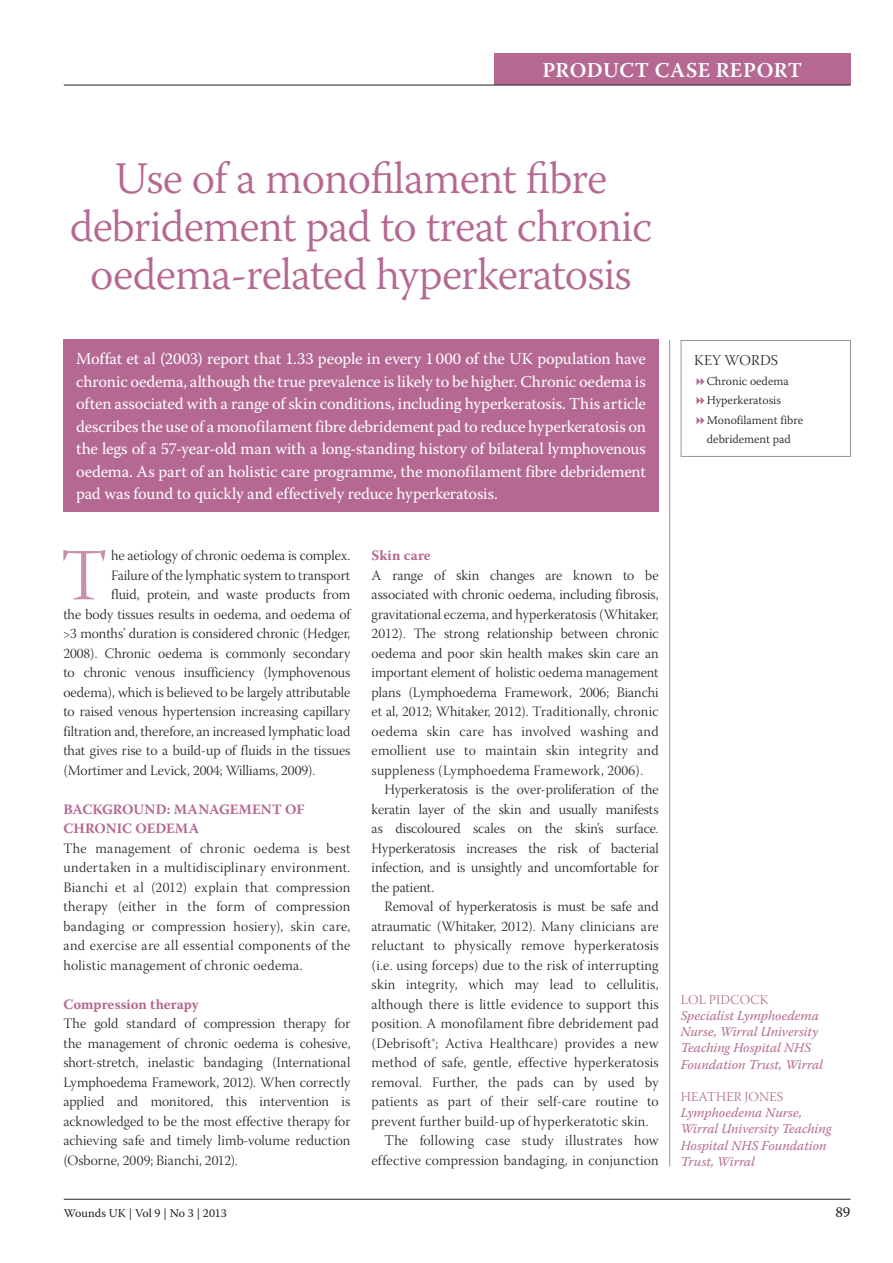
<style>
.page{position:relative;width:893px;height:1263px;background:#fff}
.page>*{position:absolute;margin:0;border:0;box-sizing:border-box;transform-origin:0 0}
.t1{font:73.35px "Warnock Pro Light Subh";color:#c78fac}
.t2{font:300 45px/48px "Warnock Pro";letter-spacing:-.02em;color:#b56891;text-align:center}
.t3{font:600 21px "Warnock Pro";letter-spacing:.025em;color:#fff}
.t4{font:16.5px/22.5px "Warnock Pro";letter-spacing:-.01em;color:#fff;text-align:justify}
.t5{font:15px "Warnock Pro Light Subh";letter-spacing:.01em;color:#231f20}
.t6{font:15px "Warnock Pro";color:#231f20}
.t7{font:14.25px/19.5px "Warnock Pro Light Subh";letter-spacing:.01em;color:#231f20;text-align:justify}
.t8{font:700 14.25px/19.5px "Warnock Pro";color:#b56891}
.t9{font:italic 13.5px/16.2px "Warnock Pro";color:#b56891}
.t10{font:13.5px "Warnock Pro Light Subh";letter-spacing:.015em;color:#b56891}
.t11{font:300 12px/19.5px "Warnock Pro";color:#231f20}
.t12{font:12px "Warnock Pro";letter-spacing:-.005em;color:#231f20}
.s1{font-size:15px}
</style>
<div class="page">
<hr style="left:64px;top:1199px;width:786px;height:1px;background:#231f20">
<div style="left:494px;top:54px;width:356px;height:31px;background:#b56891"></div>
<hr style="left:64px;top:85px;width:786px;height:1px;background:#231f20">
<hr style="left:669px;top:340px;width:1px;height:826px;background:#939598">
<div style="left:63px;top:339px;width:596px;height:173px;background:#b56891"></div>
<div style="left:681px;top:340px;width:170px;height:117px;border:1px solid #939598"></div>
<h3 class="t3" style="left:542px;top:58px;width:261px">PRODUCT CASE REPORT</h3>
<h2 class="t2" style="left:70px;top:154px;width:584px">Use of a monofilament fibre debridement pad to treat chronic oedema-related hyperkeratosis</h2>
<p class="t4" style="left:76px;top:347px;width:571px">Moffat et al (2003) report that 1.33 people in every 1000 of the UK population have chronic oedema, although the true prevalence is likely to be higher. Chronic oedema is often associated with a range of skin conditions, including hyperkeratosis. This article describes the use of a monofilament fibre debridement pad to reduce hyperkeratosis on the legs of a 57-year-old man with a long-standing history of bilateral lymphovenous oedema. As part of an holistic care programme, the monofilament fibre debridement pad was found to quickly and effectively reduce hyperkeratosis.</p>
<h1 class="t1" style="left:61px;top:536px;width:48px">T</h1>
<p class="t7" style="left:111px;top:548px;width:241px">he aetiology of chronic oedema is complex.</p>
<p class="t7" style="left:111px;top:567px;width:241px">Failure of the lymphatic system to transport</p>
<p class="t7" style="left:111px;top:587px;width:241px">fluid, protein, and waste products from</p>
<p class="t7" style="left:63px;top:606px;width:289px">the body tissues results in oedema, and oedema of</p>
<p class="t7" style="left:63px;top:625px;width:289px">&gt;3 months’ duration is considered chronic (Hedger,</p>
<p class="t7" style="left:63px;top:645px;width:289px">2008). Chronic oedema is commonly secondary</p>
<p class="t7" style="left:63px;top:664px;width:289px">to chronic venous insufficiency (lymphovenous</p>
<p class="t7" style="left:63px;top:684px;width:289px">oedema), which is believed to be largely attributable</p>
<p class="t7" style="left:63px;top:703px;width:289px">to raised venous hypertension increasing capillary</p>
<p class="t7" style="left:63px;top:723px;width:289px">filtration and, therefore, an increased lymphatic load</p>
<p class="t7" style="left:63px;top:742px;width:289px">that gives rise to a build-up of fluids in the tissues</p>
<p class="t7" style="left:63px;top:762px;width:253px">(Mortimer and Levick, 2004; Williams, 2009).</p>
<p class="t8" style="left:63px;top:799px;width:243px">BACKGROUND: MANAGEMENT OF<br>CHRONIC OEDEMA</p>
<p class="t7" style="left:63px;top:840px;width:289px">The management of chronic oedema is best undertaken in a multidisciplinary environment.<br>Bianchi et al (2012) explain that compression therapy (either in the form of compression bandaging or compression hosiery), skin care, and exercise are all essential components of the holistic management of chronic oedema.</p>
<p class="t8" style="left:63px;top:994px;width:137px">COMPRESSION THERAPY</p>
<p class="t7" style="left:63px;top:1015px;width:289px">The gold standard of compression therapy for the management of chronic oedema is cohesive, short-stretch, inelastic bandaging (International Lymphoedema Framework, 2012). When correctly applied and monitored, this intervention is acknowledged to be the most effective therapy for achieving safe and timely limb-volume reduction (Osborne, 2009; Bianchi, 2012).</p>
<p class="t8" style="left:372px;top:545px;width:61px">SKIN CARE</p>
<p class="t7" style="left:372px;top:567px;width:289px">A range of <span class="s1">s</span>kin changes are known to be associated with chronic oedema, including fibrosis, gravitational eczema, and hyperkeratosis (Whitaker, 2012). The strong relationship between chronic oedema and poor skin health makes skin care an important element of holistic oedema management plans (Lymphoedema Framework, 2006; Bianchi et al, 2012; Whitaker, 2012). Traditionally, chronic oedema skin care has involved washing and emollient use to maintain skin integrity and suppleness (Lymphoedema Framework, 2006).</p>
<p class="t7" style="left:372px;top:781px;width:289px;text-indent:13px">Hyperkeratosis is the over-proliferation of the keratin layer of the skin and usually manifests as discoloured scales on the skin’s surface.<br>Hyperkeratosis increases the risk of bacterial infection, and is unsightly and uncomfortable for the patient.</p>
<p class="t7" style="left:384px;top:898px;width:276px">Removal of hyperkeratosis is must be safe and</p>
<p class="t7" style="left:372px;top:918px;width:288px">atraumatic (Whitaker, 2012). Many clinicians are</p>
<p class="t7" style="left:372px;top:937px;width:289px">reluctant to physically remove hyperkeratosis</p>
<p class="t7" style="left:372px;top:957px;width:288px">(i.e. using forceps) due to the risk of interrupting</p>
<p class="t7" style="left:372px;top:976px;width:288px">skin integrity, which may lead to cellulitis,</p>
<p class="t7" style="left:372px;top:996px;width:288px">although there is little evidence to support this</p>
<p class="t7" style="left:372px;top:1015px;width:289px">position. A monofilament fibre debridement pad</p>
<p class="t7" style="left:372px;top:1035px;width:288px">(Debrisoft®; Activa Healthcare) provides a new</p>
<p class="t7" style="left:372px;top:1054px;width:289px">method of safe, gentle, effective hyperkeratosis</p>
<p class="t7" style="left:372px;top:1074px;width:289px">removal. Further, the pads can by used by</p>
<p class="t7" style="left:372px;top:1093px;width:289px">patients as part of their self-care routine to</p>
<p class="t7" style="left:372px;top:1113px;width:278px">prevent further build-up of hyperkeratotic skin.</p>
<p class="t7" style="left:384px;top:1133px;width:276px"><span class="s1">T</span>he following case study illustrates how</p>
<p class="t7" style="left:372px;top:1152px;width:288px">effective compression bandaging, in conjunction</p>
<p class="t5" style="left:694px;top:352px;width:85px">KEY WORDS</p>
<p class="t11" style="left:707px;top:371px;width:98px">Chronic oedema<br>Hyperkeratosis<br>Monofilament fibre debridement pad</p>
<p class="t10" style="left:681px;top:992px;width:10px">lol</p>
<p class="t10" style="left:709px;top:992px;width:17px">pidcoc</p>
<p class="t10" style="left:760px;top:992px;width:8px">k</p>
<p class="t9" style="left:681px;top:1007px;width:144px">Specialist Lymphoedema<br>Nurse, Wirral University<br>Teaching Hospital NHS<br>Foundation Trust, Wirral</p>
<p class="t10" style="left:681px;top:1089px;width:104px">HEATHER JONES</p>
<p class="t9" style="left:681px;top:1104px;width:152px">Lymphoedema Nurse,<br>Wirral University Teaching<br>Hospital NHS Foundation<br>Trust, Wirral</p>
<p class="t12" style="left:64px;top:1205px;width:164px">Wounds UK | Vol 9 | No 3 | 2013</p>
<p class="t6" style="left:836px;top:1203px;width:16px">89</p>
</div>
